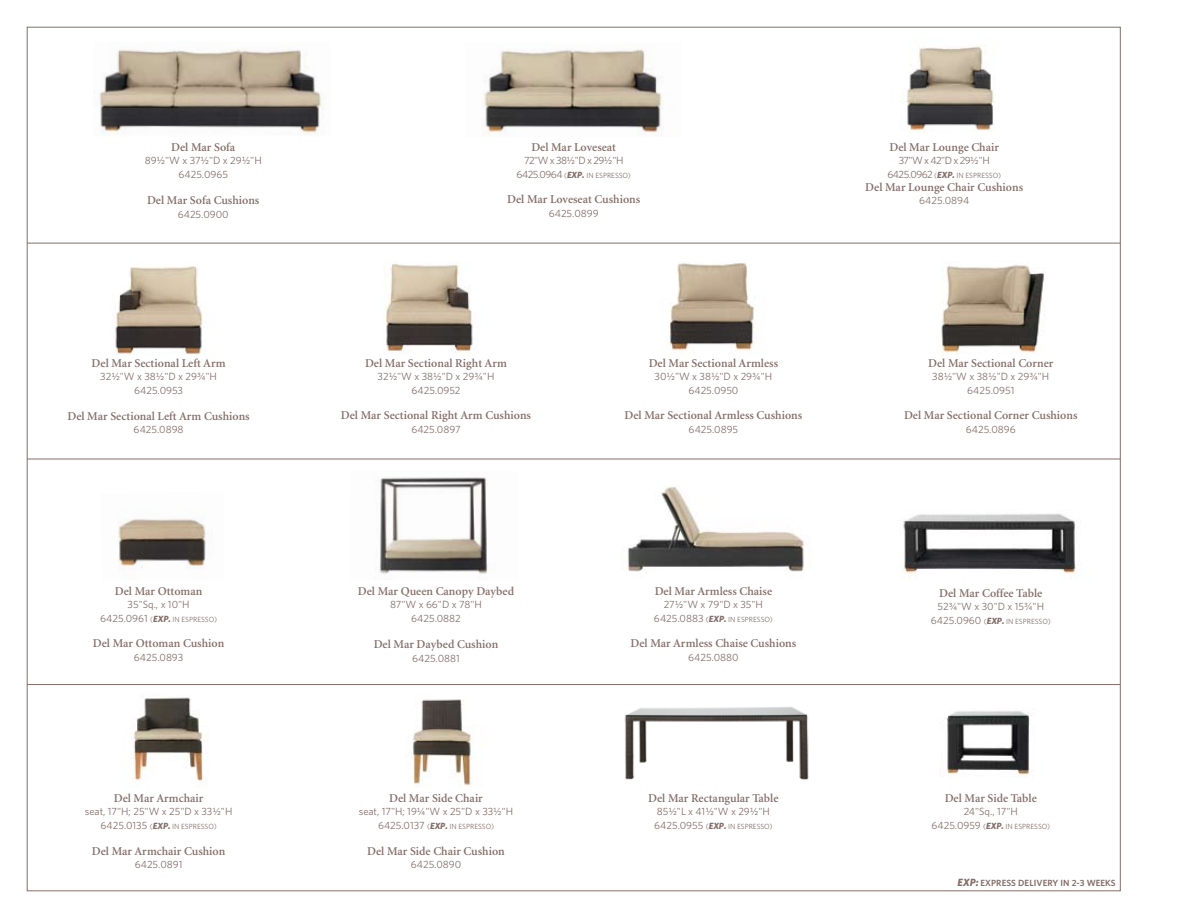
<style>
.page{position:relative;width:1188px;height:918px;background:#fff}
.page>*{position:absolute;margin:0;border:0;box-sizing:border-box;transform-origin:0 0}
.t1{font:600 12px "Minion";color:#846f68}
.t2{font:10.5px/13.5px "Whitney";color:#846f68;text-align:center}
.t3{font:600 9px "Whitney";letter-spacing:.01em;color:#846f68}
.t4{font:7.5px "Whitney";color:#846f68}
.s1{font-family:"Whitney Numeric"}
.s2{font-size:10.5px}
.s3{font-weight:700;font-style:italic;font-size:9px}
.s4{font-weight:700;font-style:italic;font-size:10.5px}
</style>
<div class="page">
<hr style="left:27px;top:459px;width:1093px;height:1px;background:#846f68">
<hr style="left:27px;top:243px;width:1093px;height:1px;background:#846f68">
<hr style="left:27px;top:684px;width:1093px;height:1px;background:#846f68">
<img style="left:97px;top:49px;width:225px;height:86px">
<img style="left:482px;top:48px;width:182px;height:88px">
<img style="left:906px;top:45px;width:89px;height:86px">
<img style="left:380px;top:477px;width:108px;height:97px">
<img style="left:118px;top:518px;width:88px;height:60px">
<img style="left:900px;top:513px;width:181px;height:66px">
<img style="left:132px;top:697px;width:76px;height:90px">
<img style="left:627px;top:486px;width:177px;height:86px">
<img style="left:624px;top:707px;width:185px;height:73px">
<img style="left:412px;top:699px;width:62px;height:87px">
<img style="left:114px;top:266px;width:89px;height:89px">
<img style="left:946px;top:711px;width:84px;height:66px">
<img style="left:384px;top:261px;width:89px;height:93px">
<img style="left:669px;top:262px;width:86px;height:89px">
<img style="left:941px;top:265px;width:105px;height:90px">
<p class="t1" style="left:171px;top:141px;width:65px">Del Mar Sofa</p>
<p class="t2" style="left:145px;top:154px;width:119px">89<span class="s1">K</span>"W x 37<span class="s1">K</span>"D x 29<span class="s1">K</span>"H<br>6425.0965</p>
<p class="t1" style="left:147px;top:194px;width:114px">Del Mar Sofa Cushions</p>
<p class="t2" style="left:178px;top:207px;width:52px">6425.0900</p>
<p class="t1" style="left:92px;top:357px;width:135px">Del Mar Sectional Left Arm</p>
<p class="t2" style="left:100px;top:370px;width:118px">32<span class="s1">K</span>"W x 38<span class="s1">K</span>"D x 29<span class="s1">O</span>"H<br>6425.0953</p>
<p class="t1" style="left:67px;top:410px;width:184px">Del Mar Sectional Left Arm Cushions</p>
<p class="t2" style="left:134px;top:423px;width:52px">6425.0898</p>
<p class="t1" style="left:115px;top:585px;width:89px">Del Mar Ottoman</p>
<p class="t2" style="left:128px;top:597px;width:64px">35"Sq., x 10"H</p>
<p class="t4" style="left:100px;top:615px;width:118px"><span class="s2">6425.0961</span> (<span class="s3">EXp.</span> in ESPRESSO)</p>
<p class="t1" style="left:93px;top:637px;width:133px">Del Mar Ottoman Cushion</p>
<p class="t2" style="left:134px;top:650px;width:51px">6425.0893</p>
<p class="t1" style="left:114px;top:792px;width:91px">Del Mar Armchair</p>
<p class="t2" style="left:85px;top:804px;width:149px">seat, 17"H; 25"W x 25"D x 33<span class="s1">K</span>"H</p>
<p class="t4" style="left:101px;top:821px;width:118px"><span class="s2">6425.0135</span> (<span class="s3">EXp.</span> in ESPRESSO)</p>
<p class="t1" style="left:92px;top:845px;width:135px">Del Mar Armchair Cushion</p>
<p class="t2" style="left:135px;top:858px;width:49px">6425.0891</p>
<p class="t1" style="left:531px;top:141px;width:86px">Del Mar Loveseat</p>
<p class="t2" style="left:524px;top:154px;width:101px">72"W x 38<span class="s1">K</span>"D x 29<span class="s1">K</span>"H</p>
<p class="t4" style="left:517px;top:171px;width:116px"><span class="s2">6425.0964</span> (<span class="s3">EXp.</span> in ESPRESSO)</p>
<p class="t1" style="left:507px;top:193px;width:135px">Del Mar Loveseat Cushions</p>
<p class="t2" style="left:549px;top:206px;width:51px">6425.0899</p>
<p class="t1" style="left:365px;top:357px;width:143px">Del Mar Sectional Right Arm</p>
<p class="t2" style="left:378px;top:370px;width:118px">32<span class="s1">K</span>"W x 38<span class="s1">K</span>"D x 29<span class="s1">O</span>"H<br>6425.0952</p>
<p class="t1" style="left:341px;top:409px;width:192px">Del Mar Sectional Right Arm Cushions</p>
<p class="t2" style="left:411px;top:422px;width:51px">6425.0897</p>
<p class="t1" style="left:358px;top:585px;width:158px">Del Mar Queen Canopy Daybed</p>
<p class="t2" style="left:390px;top:597px;width:93px">87"W x 66"D x 78"H<br>6425.0882</p>
<p class="t1" style="left:374px;top:638px;width:126px">Del Mar Daybed Cushion</p>
<p class="t2" style="left:412px;top:651px;width:49px">6425.0881</p>
<p class="t1" style="left:389px;top:792px;width:95px">Del Mar Side Chair</p>
<p class="t2" style="left:359px;top:804px;width:156px">seat, 17"H; 19<span class="s1">N</span>"W x 25"D x 33<span class="s1">K</span>"H</p>
<p class="t4" style="left:378px;top:821px;width:117px"><span class="s2">6425.0137</span> (<span class="s3">EXp.</span> in ESPRESSO)</p>
<p class="t1" style="left:367px;top:845px;width:139px">Del Mar Side Chair Cushion</p>
<p class="t2" style="left:411px;top:858px;width:52px">6425.0890</p>
<p class="t1" style="left:649px;top:357px;width:131px">Del Mar Sectional Armless</p>
<p class="t2" style="left:655px;top:370px;width:119px">30<span class="s1">K</span>"W x 38<span class="s1">K</span>"D x 29<span class="s1">O</span>"H<br>6425.0950</p>
<p class="t1" style="left:625px;top:409px;width:179px">Del Mar Sectional Armless Cushions</p>
<p class="t2" style="left:689px;top:422px;width:51px">6425.0895</p>
<p class="t1" style="left:655px;top:585px;width:119px">Del Mar Armless Chaise</p>
<p class="t2" style="left:664px;top:597px;width:101px">27<span class="s1">K</span>"W x 79"D x 35"H</p>
<p class="t4" style="left:654px;top:615px;width:120px"><span class="s2">6425.0883</span> (<span class="s3">EXp.</span> in ESPRESSO)</p>
<p class="t1" style="left:631px;top:637px;width:167px">Del Mar Armless Chaise Cushions</p>
<p class="t2" style="left:688px;top:650px;width:52px">6425.0880</p>
<p class="t1" style="left:648px;top:792px;width:132px">Del Mar Rectangular Table</p>
<p class="t2" style="left:657px;top:804px;width:115px">85<span class="s1">K</span>"L x 41<span class="s1">K</span>"W x 29<span class="s1">K</span>"H</p>
<p class="t4" style="left:654px;top:821px;width:120px"><span class="s2">6425.0955</span> (<span class="s3">EXp.</span> in ESPRESSO)</p>
<p class="t1" style="left:889px;top:141px;width:111px">Del Mar Lounge Chair</p>
<p class="t2" style="left:899px;top:154px;width:93px">37"W x 42"D x 29<span class="s1">K</span>"H</p>
<p class="t4" style="left:887px;top:171px;width:115px"><span class="s2">6425.0962</span> (<span class="s3">EXp.</span> in ESPRESSO)</p>
<p class="t1" style="left:865px;top:181px;width:159px">Del Mar Lounge Chair Cushions</p>
<p class="t2" style="left:919px;top:193px;width:52px">6425.0894</p>
<p class="t1" style="left:928px;top:357px;width:127px">Del Mar Sectional Corner</p>
<p class="t2" style="left:932px;top:370px;width:119px">38<span class="s1">K</span>"W x 38<span class="s1">K</span>"D x 29<span class="s1">O</span>"H<br>6425.0951</p>
<p class="t1" style="left:904px;top:409px;width:175px">Del Mar Sectional Corner Cushions</p>
<p class="t2" style="left:966px;top:422px;width:51px">6425.0896</p>
<p class="t1" style="left:939px;top:587px;width:105px">Del Mar Coffee Table</p>
<p class="t2" style="left:938px;top:600px;width:108px">52<span class="s1">O</span>"W x 30"D x 15<span class="s1">O</span>"H</p>
<p class="t4" style="left:931px;top:617px;width:121px"><span class="s2">6425.0960</span> (<span class="s3">EXp.</span> in ESPRESSO)</p>
<p class="t1" style="left:945px;top:792px;width:94px">Del Mar Side Table</p>
<p class="t2" style="left:964px;top:804px;width:56px">24"Sq., 17"H</p>
<p class="t4" style="left:931px;top:821px;width:120px"><span class="s2">6425.0959</span> (<span class="s3">EXp.</span> in ESPRESSO)</p>
<p class="t3" style="left:958px;top:878px;width:160px"><span class="s4">EXp:</span> EXPRESS DELIVERY IN 2-3 WEEKS</p>
</div>
